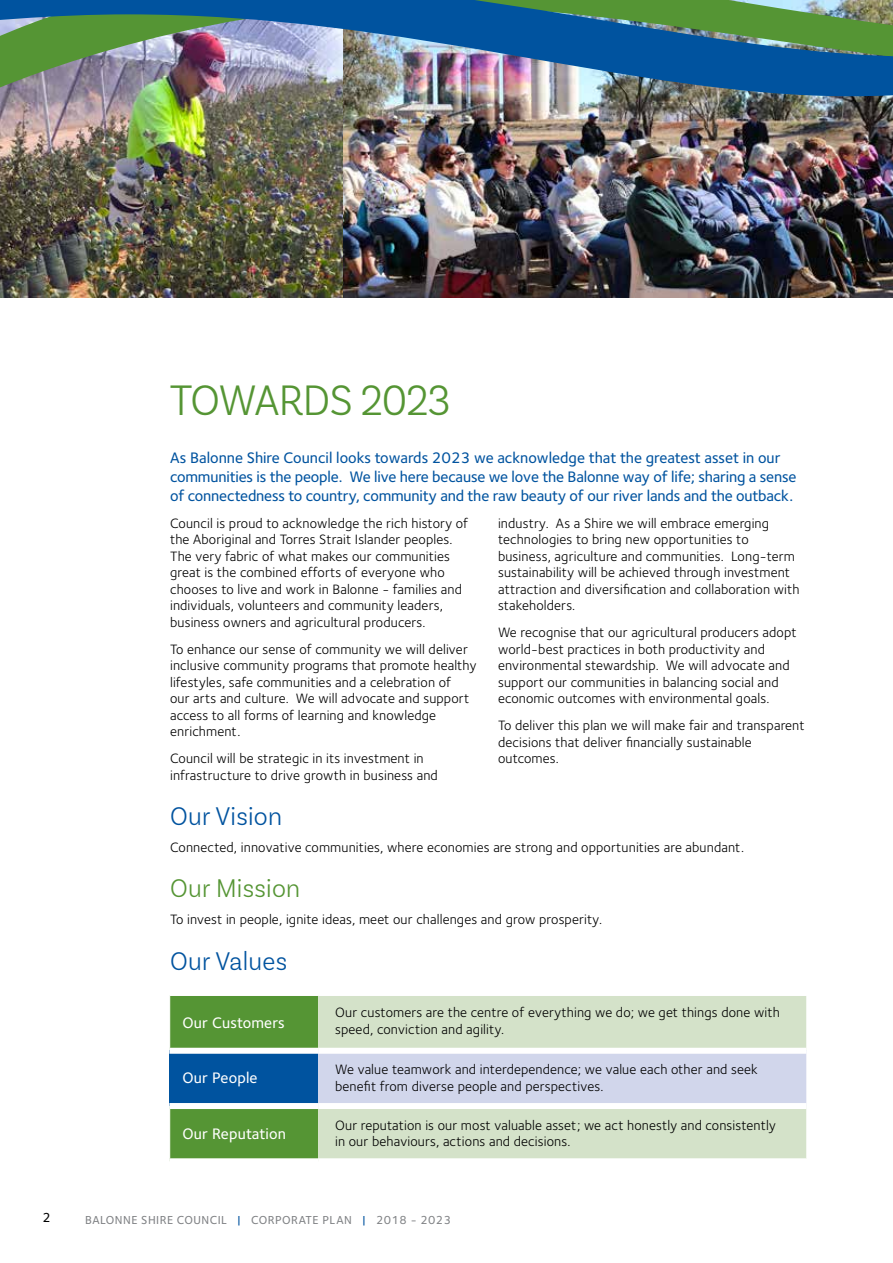
<style>
.page{position:relative;width:893px;height:1263px;background:#fff}
.page>*{position:absolute;margin:0;border:0;box-sizing:border-box;transform-origin:0 0}
.t1{font:300 45px "Basic Sans Narrow";letter-spacing:-.025em;color:#559534}
.t2{font:300 27px "Basic Sans Narrow";letter-spacing:.01em;color:#00539f}
.t3{font:300 27px "Basic Sans Narrow";letter-spacing:.01em;color:#559534}
.t4{font:500 15.75px/18.8px "Foundry Sterling";letter-spacing:-.01em;color:#00539f}
.t5{font:500 15.75px "Foundry Sterling";letter-spacing:.01em;color:#fff}
.t6{font:14.1px/16.5px "Foundry Sterling";letter-spacing:.01em;color:#000}
.t7{font:500 13.5px "Foundry Sterling";color:#000}
.t8{font:500 12px "Foundry Sterling";letter-spacing:.04em;color:#808285}
.s1{color:#00539f}
</style>
<div class="page">
<img style="left:0;top:125px;width:893px;height:172px">
<div style="left:170px;top:996px;width:148px;height:162px;background:#559534"></div>
<div style="left:318px;top:996px;width:488px;height:162px;background:#d4e2c9"></div>
<div style="left:170px;top:1051px;width:148px;height:55px;background:#00539f"></div>
<div style="left:318px;top:1051px;width:489px;height:55px;background:#d1d6eb"></div>
<hr style="left:806px;top:1051px;width:1px;height:55px;background:#fff">
<div style="left:169px;top:1048px;width:149px;height:6px;background:#fff"></div>
<div style="left:318px;top:1048px;width:488px;height:6px;background:#fff"></div>
<div style="left:169px;top:1103px;width:149px;height:6px;background:#fff"></div>
<div style="left:318px;top:1103px;width:488px;height:6px;background:#fff"></div>
<img style="left:0;top:0;width:893px;height:125px">
<h1 class="t1" style="left:170px;top:376px;width:282px">TOWARDS 2023</h1>
<p class="t4" style="left:170px;top:448px;width:628px">As Balonne Shire Council looks towards 2023 we acknowledge that the greatest asset in our communities is the people. We live here because we love the Balonne way of life; sharing a sense of connectedness to country, community and the raw beauty of our river lands and the outback.</p>
<p class="t6" style="left:170px;top:515px;width:300px">Council is proud to acknowledge the rich history of the Aboriginal and Torres Strait Islander peoples.<br>The very fabric of what makes our communities great is the combined efforts of everyone who chooses to live and work in Balonne - families and individuals, volunteers and community leaders, business owners and agricultural producers.</p>
<p class="t6" style="left:170px;top:641px;width:308px">To enhance our sense of community we will deliver inclusive community programs that promote healthy lifestyles, safe communities and a celebration of<br>our arts and culture. We will advocate and support access to all forms of learning and knowledge enrichment.</p>
<p class="t6" style="left:170px;top:750px;width:269px">Council will be strategic in its investment in infrastructure to drive growth in business and</p>
<p class="t6" style="left:498px;top:514px;width:303px">industry. As a Shire we will embrace emerging technologies to bring new opportunities to business, agriculture and communities. Long-term sustainability will be achieved through investment attraction and diversification and collaboration with stakeholders.</p>
<p class="t6" style="left:498px;top:624px;width:300px">We recognise that our agricultural producers adopt world-best practices in both productivity and environmental stewardship. We will advocate and support our communities in balancing social and economic outcomes with environmental goals.</p>
<p class="t6" style="left:498px;top:717px;width:308px">To deliver this plan we will make fair and transparent decisions that deliver financially sustainable outcomes.</p>
<h2 class="t2" style="left:170px;top:802px;width:114px">Our Vision</h2>
<p class="t6" style="left:170px;top:839px;width:576px">Connected, innovative communities, where economies are strong and opportunities are abundant.</p>
<h2 class="t3" style="left:170px;top:874px;width:132px">Our Mission</h2>
<p class="t6" style="left:170px;top:911px;width:434px">To invest in people, ignite ideas, meet our challenges and grow prosperity.</p>
<h2 class="t2" style="left:170px;top:946px;width:119px">Our Values</h2>
<p class="t5" style="left:182px;top:1014px;width:104px">Our Customers</p>
<p class="t6" style="left:335px;top:1004px;width:446px">Our customers are the centre of everything we do; we get things done with speed, conviction and agility.</p>
<p class="t5" style="left:182px;top:1069px;width:77px">Our People</p>
<p class="t6" style="left:335px;top:1061px;width:424px">We value teamwork and interdependence; we value each other and seek benefit from diverse people and perspectives.</p>
<p class="t5" style="left:182px;top:1124px;width:105px">Our Reputation</p>
<p class="t6" style="left:335px;top:1117px;width:442px">Our reputation is our most valuable asset; we act honestly and consistently in our behaviours, actions and decisions.</p>
<p class="t7" style="left:43px;top:1210px;width:10px">2</p>
<p class="t8" style="left:85px;top:1213px;width:368px">BALONNE SHIRE COUNCIL <span class="s1">|</span> CORPORATE PLAN <span class="s1">|</span> 2018 - 2023</p>
</div>
